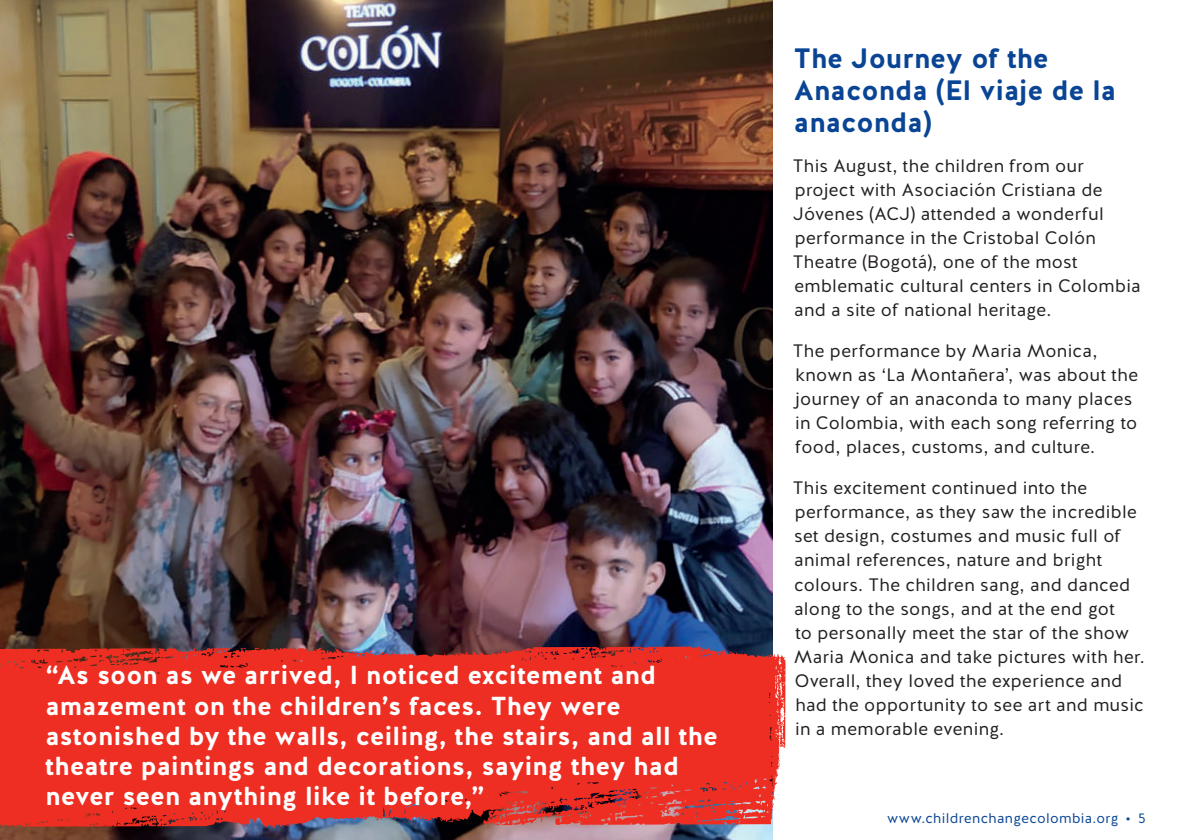
<style>
.page{position:relative;width:1191px;height:840px;background:#fff}
.page>*{position:absolute;margin:0;border:0;box-sizing:border-box;transform-origin:0 0}
.t1{font:700 28px/32px "Halis R";color:#094594}
.t2{font:700 26px/30px "Halis R";letter-spacing:.005em;color:#fff}
.t3{font:18px/24px "Halis R";letter-spacing:.02em;color:#231f20}
.t4{font:14px "Halis R";letter-spacing:.025em;color:#094594}
</style>
<div class="page">
<img style="left:0;top:0;width:772px;height:839px">
<svg style="left:0;top:645px;width:785px;height:182px;fill:#ee2e22"></svg>
<p class="t2" style="left:45px;top:661px;width:673px">“As soon as we arrived, I noticed excitement and amazement on the children’s faces. They were astonished by the walls, ceiling, the stairs, and all the theatre paintings and decorations, saying they had never seen anything like it before,”</p>
<h1 class="t1" style="left:794px;top:44px;width:323px">The Journey of the<br>Anaconda (El viaje de la anaconda)</h1>
<p class="t3" style="left:793px;top:156px;width:349px">This August, the children from our project with Asociación Cristiana de Jóvenes (ACJ) attended a wonderful performance in the Cristobal Colón Theatre (Bogotá), one of the most emblematic cultural centers in Colombia and a site of national heritage.</p>
<p class="t3" style="left:793px;top:341px;width:346px">The performance by Maria Monica, known as ‘La Montañera’, was about the journey of an anaconda to many places in Colombia, with each song referring to food, places, customs, and culture.</p>
<p class="t3" style="left:793px;top:478px;width:353px">This excitement continued into the performance, as they saw the incredible set design, costumes and music full of animal references, nature and bright colours. The children sang, and danced along to the songs, and at the end got<br>to personally meet the star of the show Maria Monica and take pictures with her.<br>Overall, they loved the experience and had the opportunity to see art and music in a memorable evening.</p>
<p class="t4" style="left:887px;top:812px;width:260px">www.childrenchangecolombia.org • 5</p>
</div>
